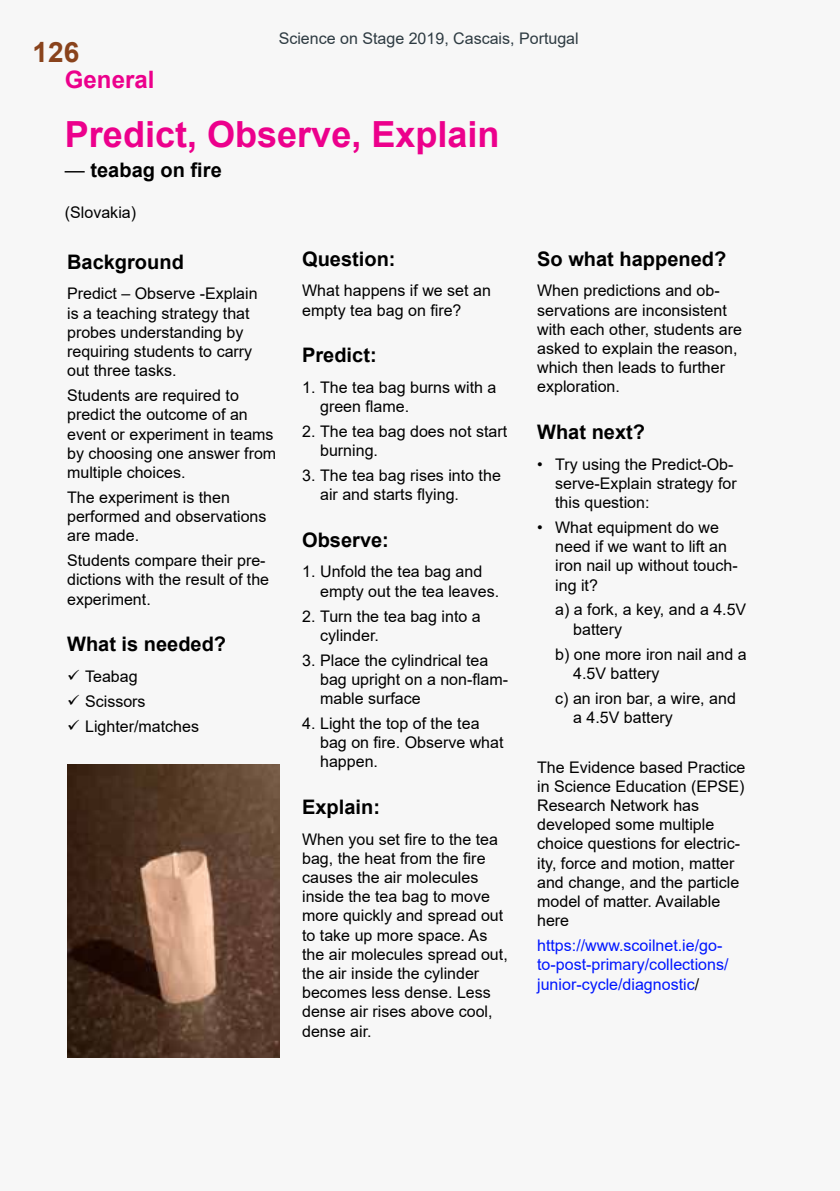
<style>
.page{position:relative;width:840px;height:1191px;background:#fff}
.page>*{position:absolute;margin:0;border:0;box-sizing:border-box;transform-origin:0 0}
.t1{font:700 36px "Arial";color:#ec008c}
.t2{font:700 28px "Arial";color:#89431c}
.t3{font:700 24px "Arial";color:#ec008c}
.t4{font:700 20px "Arial";color:#000}
.t5{font:16px/19.2px "Arial";color:#000}
.t6{font:16px/19.2px "Arial";color:#0016ff}
.t7{font:16px "Arial";color:#2e3b42}
.s1{font-weight:400}
.s2{color:#000}
</style>
<div class="page">
<div style="left:0;top:0;width:839px;height:68px;background:#f7f7f7"></div>
<hr style="left:836px;top:68px;width:3px;height:1123px;background:#f7f7f7">
<div style="left:0;top:67px;width:836px;height:1124px;background:#f7f7f7"></div>
<img style="left:68px;top:764px;width:211px;height:293px">
<h2 class="t2" style="left:33px;top:32px;width:48px">126</h2>
<p class="t7" style="left:278px;top:27px;width:301px">Science on Stage 2019, Cascais, Portugal</p>
<h3 class="t3" style="left:65px;top:62px;width:91px">General</h3>
<h1 class="t1" style="left:65px;top:109px;width:436px">Predict, Observe, Explain</h1>
<p class="t4" style="left:65px;top:155px;width:158px"><span class="s1">—</span> teabag on fire</p>
<p class="t5" style="left:65px;top:203px;width:73px">(Slovakia)</p>
<p class="t4" style="left:302px;top:245px;width:95px">Question:</p>
<p class="t5" style="left:302px;top:281px;width:190px">What happens if we set an empty tea bag on fire?</p>
<p class="t4" style="left:302px;top:341px;width:76px">Predict:</p>
<p class="t5" style="left:320px;top:377px;width:178px;text-indent:-18px">1. The tea bag burns with a green flame.</p>
<p class="t5" style="left:320px;top:421px;width:188px;text-indent:-18px">2. The tea bag does not start burning.</p>
<p class="t5" style="left:320px;top:466px;width:182px;text-indent:-18px">3. The tea bag rises into the air and starts flying.</p>
<p class="t4" style="left:302px;top:526px;width:88px">Observe:</p>
<p class="t5" style="left:320px;top:562px;width:180px;text-indent:-18px">1. Unfold the tea bag and empty out the tea leaves.</p>
<p class="t5" style="left:320px;top:606px;width:162px;text-indent:-18px">2. Turn the tea bag into a cylinder.</p>
<p class="t5" style="left:320px;top:650px;width:189px;text-indent:-18px">3. Place the cylindrical tea bag upright on a non-flam&shy;mable surface</p>
<p class="t5" style="left:320px;top:713px;width:185px;text-indent:-18px">4. Light the top of the tea bag on fire. Observe what happen.</p>
<p class="t4" style="left:302px;top:793px;width:79px">Explain:</p>
<p class="t5" style="left:302px;top:829px;width:207px">When you set fire to the tea bag, the heat from the fire causes the air molecules inside the tea bag to move more quickly and spread out to take up more space. As the air molecules spread out, the air inside the cylinder becomes less dense. Less dense air rises above cool, dense air.</p>
<p class="t4" style="left:67px;top:248px;width:118px">Background</p>
<p class="t5" style="left:67px;top:284px;width:192px">Predict – Observe -Explain is a teaching strategy that probes understanding by requiring students to carry out three tasks.</p>
<p class="t5" style="left:67px;top:386px;width:210px">Students are required to predict the outcome of an event or experiment in teams by choosing one answer from multiple choices.</p>
<p class="t5" style="left:67px;top:487px;width:201px">The experiment is then performed and observations are made.</p>
<p class="t5" style="left:67px;top:551px;width:203px">Students compare their pre&shy;dictions with the result of the experiment.</p>
<p class="t4" style="left:67px;top:630px;width:160px">What is needed?</p>
<p class="t5" style="left:85px;top:663px;width:115px;line-height:24.8px">Teabag<br>Scissors<br>Lighter/matches</p>
<p class="t4" style="left:537px;top:245px;width:190px">So what happened?</p>
<p class="t5" style="left:537px;top:281px;width:206px">When predictions and ob&shy;servations are inconsistent with each other, students are asked to explain the reason, which then leads to further exploration.</p>
<p class="t4" style="left:537px;top:418px;width:109px">What next?</p>
<p class="t5" style="left:555px;top:454px;width:183px;text-indent:-18px">• Try using the Predict-Ob&shy;serve-Explain strategy for this question:</p>
<p class="t5" style="left:555px;top:517px;width:184px;text-indent:-18px">• What equipment do we need if we want to lift an iron nail up without touch&shy;ing it?</p>
<p class="t5" style="left:573px;top:600px;width:174px;text-indent:-18px">a) a fork, a key, and a 4.5V battery</p>
<p class="t5" style="left:573px;top:644px;width:175px;text-indent:-18px">b) one more iron nail and a<br>4.5V battery</p>
<p class="t5" style="left:573px;top:688px;width:164px;text-indent:-18px">c) an iron bar, a wire, and a 4.5V battery</p>
<p class="t5" style="left:537px;top:757px;width:210px">The Evidence based Practice in Science Education (EPSE)<br>Research Network has developed some multiple choice questions for electric&shy;ity, force and motion, matter and change, and the particle model of matter. Available here</p>
<p class="t6" style="left:537px;top:935px;width:193px">https://www.scoilnet.ie/go&shy;to-post-primary/collections/ junior-cycle/diagnostic<span class="s2">/</span></p>
</div>
